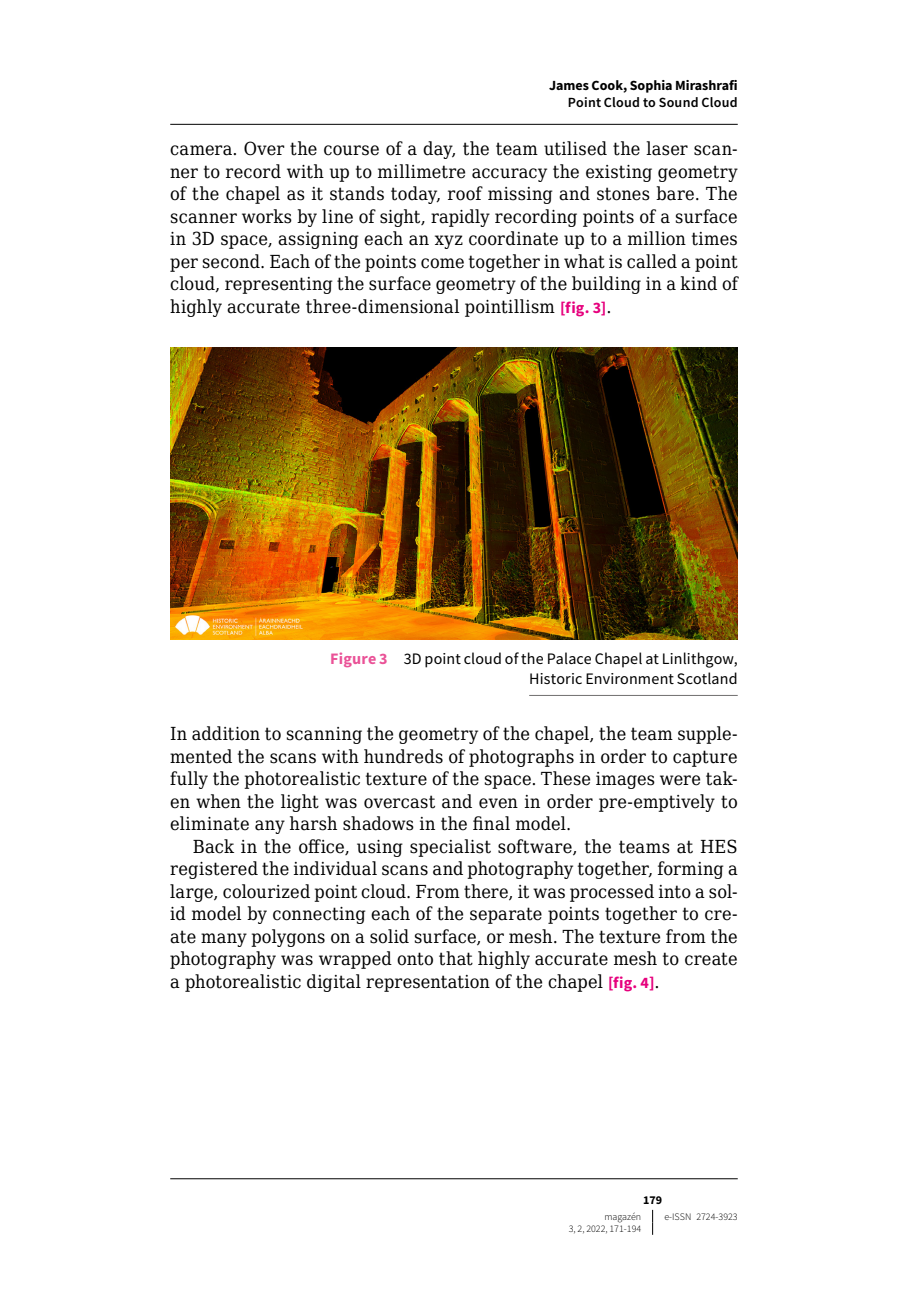
<style>
.page{position:relative;width:908px;height:1304px;background:#fff}
.page>*{position:absolute;margin:0;border:0;box-sizing:border-box;transform-origin:0 0}
.t1{font:18px/22.4px "DejaVu Serif Condensed";letter-spacing:.01em;color:#000;text-align:justify}
.t2{font:16px/20px "Source Sans Pro";letter-spacing:.01em;color:#000;text-align:right}
.t3{font:700 14px "Source Sans Pro";color:#000}
.t4{font:600 14px "Source Sans Pro";letter-spacing:.015em;color:#000}
.t5{font:700 12px "Source Sans Pro";color:#000}
.t6{font:300 10px "Source Sans Pro";color:#000}
.s1{font-family:"Source Sans Pro";font-weight:700;font-size:16px;color:#e6007d}
.s2{font-weight:700;color:#ea5297}
</style>
<div class="page">
<svg style="left:652px;top:1210px;width:1px;height:25px"></svg>
<img style="left:170px;top:347px;width:567px;height:293px">
<hr style="left:529px;top:695px;width:208px;height:1px;background:#706f6f">
<hr style="left:170px;top:124px;width:567px;height:1px;background:#000">
<hr style="left:170px;top:1178px;width:567px;height:1px;background:#000">
<p class="t3" style="left:549px;top:76px;width:190px">James Cook, Sophia Mirashrafi</p>
<p class="t4" style="left:567px;top:94px;width:171px">Point Cloud to Sound Cloud</p>
<p class="t1" style="left:170px;top:137px;width:568px">camera. Over the course of a day, the team utilised the laser scan&shy;ner to record with up to millimetre accuracy the existing geometry of the chapel as it stands today, roof missing and stones bare. The scanner works by line of sight, rapidly recording points of a surface in 3D space, assigning each an xyz coordinate up to a million times per second. Each of the points come together in what is called a point cloud, representing the surface geometry of the building in a kind of highly accurate three-dimensional pointillism <span class="s1">[fig. 3]</span>.</p>
<p class="t2" style="left:330px;top:649px;width:409px"><span class="s2">Figure 3</span> 3D point cloud of the Palace Chapel at Linlithgow,<br>Historic Environment Scotland</p>
<p class="t1" style="left:170px;top:722px;width:568px">In addition to scanning the geometry of the chapel, the team supple&shy;mented the scans with hundreds of photographs in order to capture fully the photorealistic texture of the space. These images were tak&shy;en when the light was overcast and even in order pre-emptively to eliminate any harsh shadows in the final model.</p>
<p class="t1" style="left:170px;top:835px;width:568px;text-indent:23px">Back in the office, using specialist software, the teams at HES registered the individual scans and photography together, forming a large, colourized point cloud. From there, it was processed into a sol&shy;id model by connecting each of the separate points together to cre&shy;ate many polygons on a solid surface, or mesh. The texture from the photography was wrapped onto that highly accurate mesh to create a photorealistic digital representation of the chapel <span class="s1">[fig. 4]</span>.</p>
<p class="t5" style="left:642px;top:1192px;width:21px">179</p>
<p class="t6" style="left:604px;top:1210px;width:38px">magazén</p>
<p class="t6" style="left:664px;top:1210px;width:75px">e-ISSN 2724-3923</p>
<p class="t6" style="left:568px;top:1223px;width:74px">3, 2, 2022, 171-194</p>
</div>
